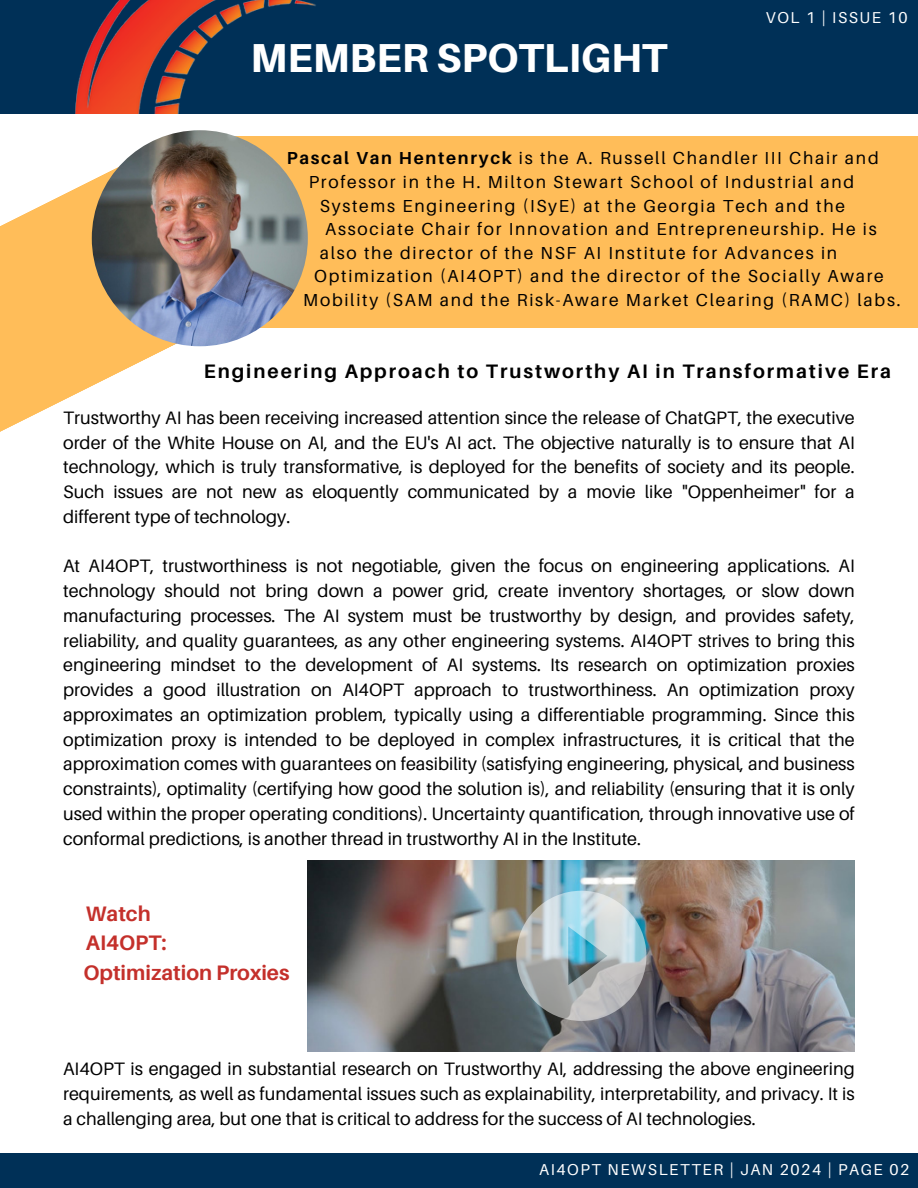
<style>
.page{position:relative;width:918px;height:1188px;background:#fff}
.page>*{position:absolute;margin:0;border:0;box-sizing:border-box;transform-origin:0 0}
.t1{font:800 40.5px "Aileron";color:#fff}
.t2{font:700 21px "Aileron";color:#c4302b}
.t3{font:700 19.5px "Aileron";letter-spacing:.1em;color:#000}
.t4{font:18px/24.8px "Aileron";color:#000;text-align:justify}
.t5{font:17.4px "Aileron";letter-spacing:.1em;color:#000}
.t6{font:15.75px "Aileron";letter-spacing:.1em;color:#fff}
.s1{font-weight:700}
</style>
<div class="page">
<div style="left:0;top:1153px;width:918px;height:35px;background:#003057"></div>
<div style="left:177px;top:136px;width:741px;height:192px;background:#ffbd59"></div>
<div style="left:0;top:0;width:918px;height:113px;background:#003057"></div>
<img style="left:53px;top:0;width:370px;height:114px">
<svg style="left:0;top:148px;width:238px;height:284px;fill:#ffbd59"></svg>
<img style="left:308px;top:860px;width:547px;height:191px">
<svg style="left:516px;top:891px;width:130px;height:130px"></svg>
<img style="left:92px;top:130px;width:216px;height:216px;border-radius:50%">
<p class="t1" style="left:251px;top:33px;width:418px">MEMBER SPOTLIGHT</p>
<p class="t6" style="left:766px;top:7px;width:143px">VOL 1 | ISSUE 10</p>
<p class="t5" style="left:287px;top:147px;width:593px"><span class="s1">Pascal Van Hentenryck</span> is the A. Russell Chandler III Chair and</p>
<p class="t5" style="left:309px;top:171px;width:547px">Professor in the H. Milton Stewart School of Industrial and</p>
<p class="t5" style="left:320px;top:195px;width:527px">Systems Engineering (ISyE) at the Georgia Tech and the</p>
<p class="t5" style="left:325px;top:218px;width:553px">Associate Chair for Innovation and Entrepreneurship. He is</p>
<p class="t5" style="left:320px;top:242px;width:519px">also the director of the NSF AI Institute for Advances in</p>
<p class="t5" style="left:314px;top:266px;width:571px">Optimization (AI4OPT) and the director of the Socially Aware</p>
<p class="t5" style="left:303px;top:289px;width:599px">Mobility (SAM and the Risk-Aware Market Clearing (RAMC) labs.</p>
<p class="t3" style="left:204px;top:359px;width:689px">Engineering Approach to Trustworthy AI in Transformative Era</p>
<p class="t4" style="left:63px;top:405px;width:793px">Trustworthy AI has been receiving increased attention since the release of ChatGPT, the executive order of the White House on AI, and the EU's AI act. The objective naturally is to ensure that AI technology, which is truly transformative, is deployed for the benefits of society and its people.<br>Such issues are not new as eloquently communicated by a movie like "Oppenheimer" for a different type of technology.</p>
<p class="t4" style="left:63px;top:553px;width:793px">At AI4OPT, trustworthiness is not negotiable, given the focus on engineering applications. AI technology should not bring down a power grid, create inventory shortages, or slow down manufacturing processes. The AI system must be trustworthy by design, and provides safety, reliability, and quality guarantees, as any other engineering systems. AI4OPT strives to bring this engineering mindset to the development of AI systems. Its research on optimization proxies provides a good illustration on AI4OPT approach to trustworthiness. An optimization proxy approximates an optimization problem, typically using a differentiable programming. Since this optimization proxy is intended to be deployed in complex infrastructures, it is critical that the approximation comes with guarantees on feasibility (satisfying engineering, physical, and business constraints), optimality (certifying how good the solution is), and reliability (ensuring that it is only used within the proper operating conditions). Uncertainty quantification, through innovative use of conformal predictions, is another thread in trustworthy AI in the Institute.</p>
<p class="t2" style="left:86px;top:901px;width:66px">Watch</p>
<p class="t2" style="left:86px;top:930px;width:82px">AI4OPT:</p>
<p class="t2" style="left:84px;top:959px;width:208px">Optimization Proxies</p>
<p class="t4" style="left:63px;top:1056px;width:793px">AI4OPT is engaged in substantial research on Trustworthy AI, addressing the above engineering requirements, as well as fundamental issues such as explainability, interpretability, and privacy. It is a challenging area, but one that is critical to address for the success of AI technologies.</p>
<p class="t6" style="left:539px;top:1159px;width:372px">AI4OPT NEWSLETTER | JAN 2024 | PAGE 02</p>
</div>
